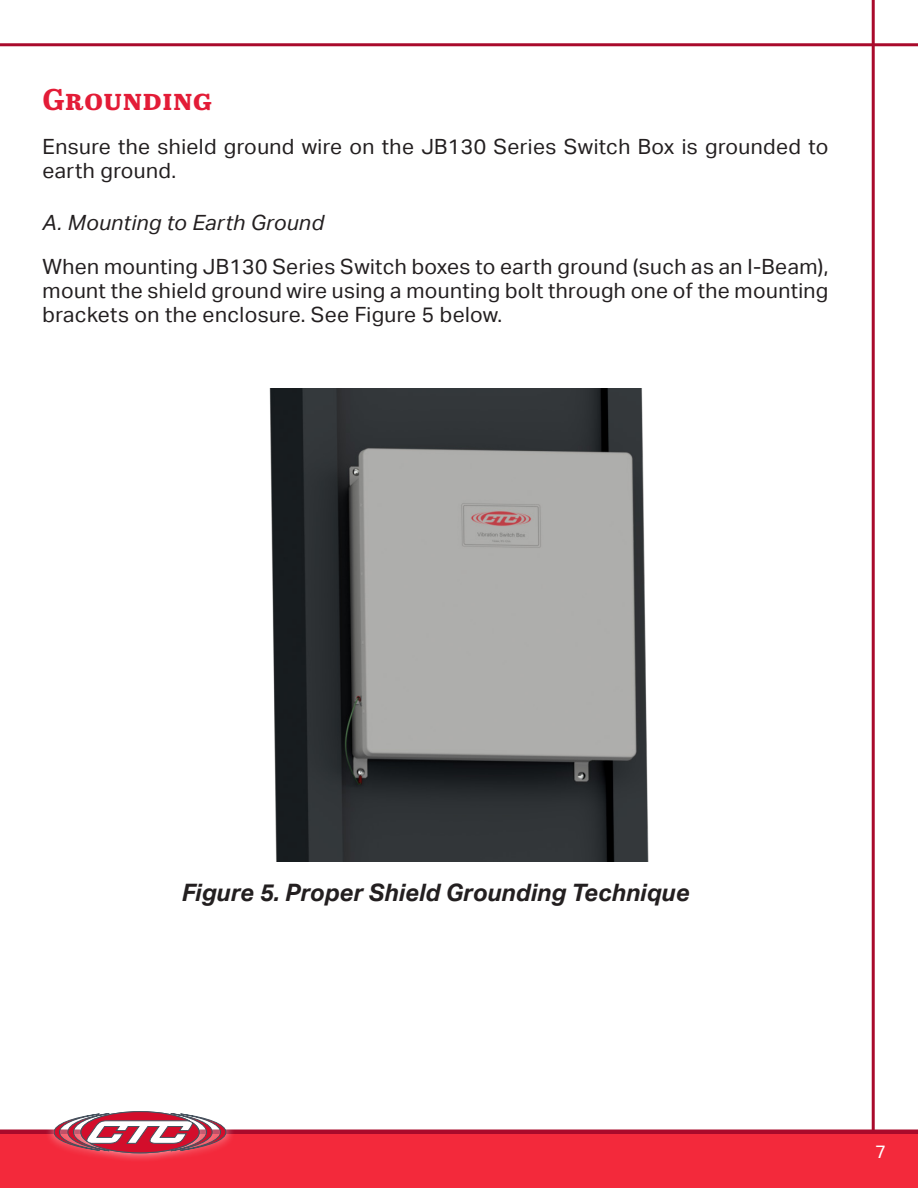
<style>
.page{position:relative;width:918px;height:1188px;background:#fff}
.page>*{position:absolute;margin:0;border:0;box-sizing:border-box;transform-origin:0 0}
.Heading{font:700 30px "Abril Text";letter-spacing:.02em;color:#e31c37}
.t1{font:italic 700 24px "Aktiv Grotesk";color:#231f20}
.Body{font:21px/24px "Aktiv Grotesk";letter-spacing:.02em;color:#231f20}
.Body-2{font:italic 21px "Aktiv Grotesk";letter-spacing:.02em;color:#231f20}
.t2{font:18px "Aktiv Grotesk";color:#fff}
</style>
<div class="page">
<hr style="left:872px;top:0;width:3px;height:1188px;background:#a90a2b">
<div style="left:0;top:1134px;width:918px;height:54px;background:#f3293b"></div>
<hr style="left:0;top:1130px;width:918px;height:4px;background:#a90a2b">
<div style="left:45px;top:1102px;width:190px;height:61px;background:#fff;opacity:.75"></div>
<svg style="left:54px;top:1112px;width:172px;height:41px"></svg>
<hr style="left:0;top:43px;width:918px;height:3px;background:#a90a2b">
<img style="left:269px;top:388px;width:380px;height:474px">
<p class="Heading" style="left:43px;top:77px;width:171px">Grounding</p>
<p class="Body" style="left:43px;top:135px;width:787px">Ensure the shield ground wire on the JB130 Series Switch Box is grounded to earth ground.</p>
<p class="Body-2" style="left:43px;top:210px;width:283px">A. Mounting to Earth Ground</p>
<p class="Body" style="left:43px;top:255px;width:788px;text-align:justify">When mounting JB130 Series Switch boxes to earth ground (such as an I-Beam), mount the shield ground wire using a mounting bolt through one of the mounting brackets on the enclosure. See Figure 5 below.</p>
<p class="t1" style="left:181px;top:878px;width:510px">Figure 5. Proper Shield Grounding Technique</p>
<p class="t2" style="left:875px;top:1142px;width:12px">7</p>
</div>
